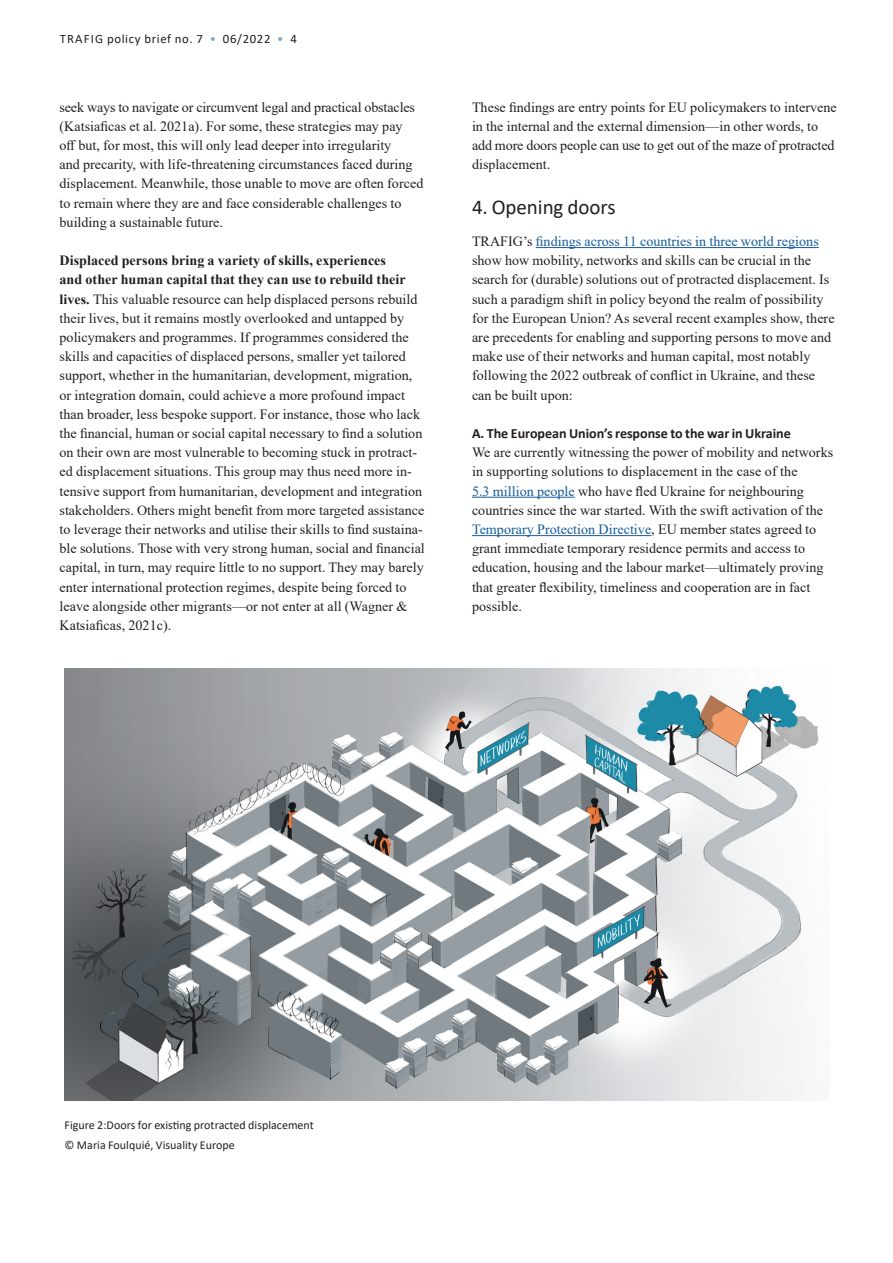
<style>
.page{position:relative;width:893px;height:1263px;background:#fff}
.page>*{position:absolute;margin:0;border:0;box-sizing:border-box;transform-origin:0 0}
.zw_1{font:21px "Calibri";letter-spacing:-.005em;color:#231f20}
.text{font:14.1px/19.2px "Times New Roman";color:#231f20}
.Text{font:14.1px/19.2px "Times New Roman";color:#231f20}
.zw_2{font:700 14.1px "Calibri";letter-spacing:-.005em;color:#231f20}
.t1{font:12.75px "Calibri";letter-spacing:.05em;color:#231f20}
.bildunterschrift{font:12px "Calibri";color:#231f20}
.s1{color:#7fadc4}
.s2{font-weight:700}
.s3{color:#175d9e}
</style>
<div class="page">
<hr style="left:536px;top:247px;width:283px;height:1px;background:#175d9e">
<hr style="left:472px;top:497px;width:103px;height:1px;background:#175d9e">
<hr style="left:472px;top:535px;width:179px;height:1px;background:#175d9e">
<img style="left:65px;top:668px;width:754px;height:432px">
<p class="t1" style="left:60px;top:29px;width:239px">TRAFIG policy brief no. 7 <span class="s1">•</span> 06/2022 <span class="s1">•</span> 4</p>
<p class="text" style="left:60px;top:97px;width:365px">seek ways to navigate or circumvent legal and practical obstacles (Katsiaficas et al. 2021a). For some, these strategies may pay<br>off but, for most, this will only lead deeper into irregularity<br>and precarity, with life-threatening circumstances faced during displacement. Meanwhile, those unable to move are often forced to remain where they are and face considerable challenges to building a sustainable future.</p>
<p class="text" style="left:60px;top:250px;width:367px"><span class="s2">Displaced persons bring a variety of skills, experiences<br>and other human capital that they can use to rebuild their lives.</span> This valuable resource can help displaced persons rebuild their lives, but it remains mostly overlooked and untapped by policymakers and programmes. If programmes considered the skills and capacities of displaced persons, smaller yet tailored support, whether in the humanitarian, development, migration, or integration domain, could achieve a more profound impact than broader, less bespoke support. For instance, those who lack the financial, human or social capital necessary to find a solution on their own are most vulnerable to becoming stuck in protract&shy;ed displacement situations. This group may thus need more in&shy;tensive support from humanitarian, development and integration stakeholders. Others might benefit from more targeted assistance to leverage their networks and utilise their skills to find sustaina&shy;ble solutions. Those with very strong human, social and financial capital, in turn, may require little to no support. They may barely enter international protection regimes, despite being forced to leave alongside other migrants—or not enter at all (Wagner &amp; Katsiaficas, 2021c).</p>
<p class="text" style="left:472px;top:97px;width:366px">These findings are entry points for EU policymakers to intervene in the internal and the external dimension—in other words, to add more doors people can use to get out of the maze of protracted displacement.</p>
<p class="zw_1" style="left:472px;top:192px;width:145px">4. Opening doors</p>
<p class="Text" style="left:472px;top:231px;width:364px">TRAFIG’s <span class="s3">findings across 11 countries in three world regions </span>show how mobility, networks and skills can be crucial in the search for (durable) solutions out of protracted displacement. Is such a paradigm shift in policy beyond the realm of possibility for the European Union? As several recent examples show, there are precedents for enabling and supporting persons to move and make use of their networks and human capital, most notably following the 2022 outbreak of conflict in Ukraine, and these can be built upon:</p>
<p class="zw_2" style="left:472px;top:423px;width:320px">A. The European Union’s response to the war in Ukraine</p>
<p class="Text" style="left:472px;top:442px;width:363px">We are currently witnessing the power of mobility and networks in supporting solutions to displacement in the case of the<br><span class="s3">5.3 million people</span> who have fled Ukraine for neighbouring countries since the war started. With the swift activation of the <span class="s3">Temporary Protection Directive</span>, EU member states agreed to grant immediate temporary residence permits and access to education, housing and the labour market—ultimately proving that greater flexibility, timeliness and cooperation are in fact possible.</p>
<p class="bildunterschrift" style="left:64px;top:1117px;width:251px">Figure 2:Doors for existing protracted displacement</p>
<p class="bildunterschrift" style="left:64px;top:1136px;width:172px">© Maria Foulquié, Visuality Europe</p>
</div>
